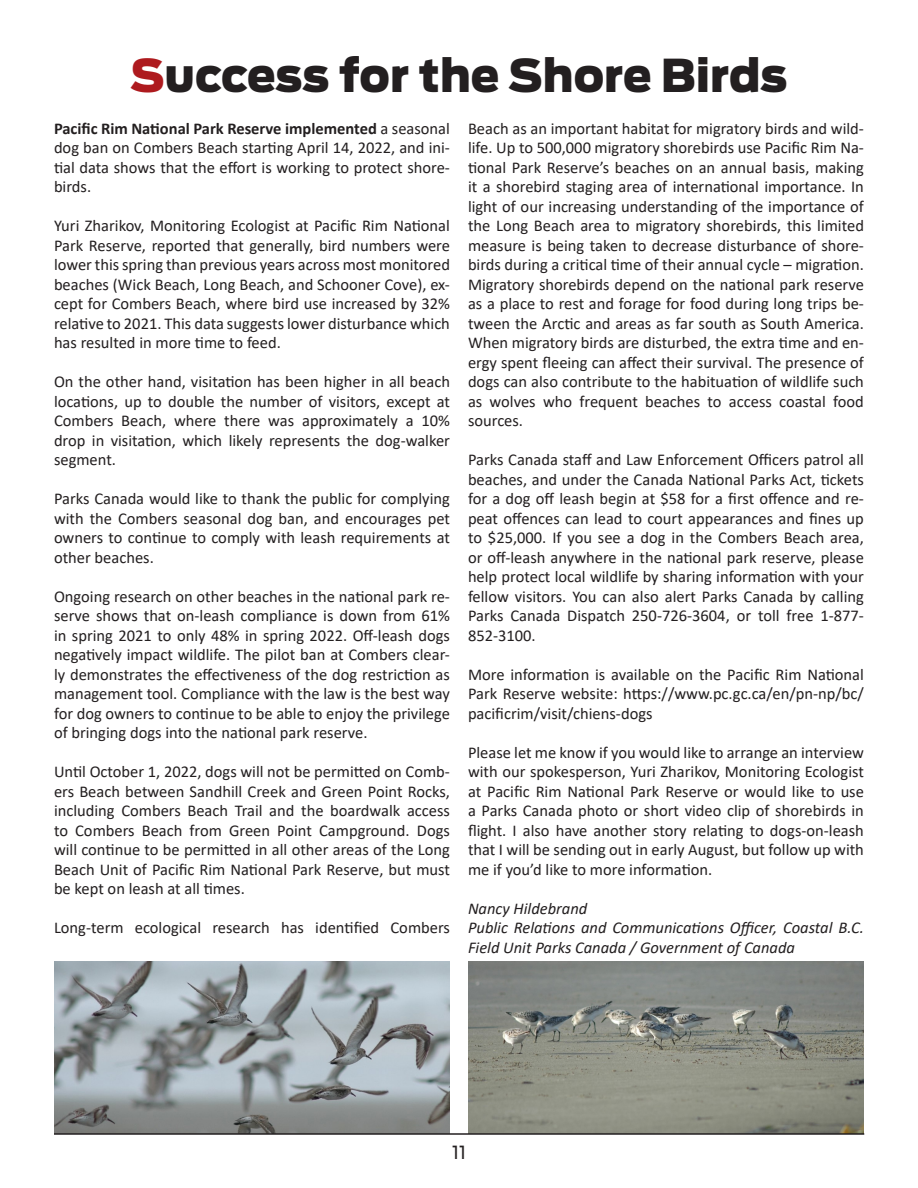
<style>
.page{position:relative;width:918px;height:1188px;background:#fff}
.page>*{position:absolute;margin:0;border:0;box-sizing:border-box;transform-origin:0 0}
.t1{font:900 45px "Antenna";color:#231f20}
.t2{font:18px "Antenna";color:#231f20}
.t3{font:16.5px/19.5px "Calibri";color:#231f20;text-align:justify}
.t4{font:italic 16.5px/19.5px "Calibri";color:#231f20}
.s1{color:#ae1a1e}
.s2{font-weight:700}
</style>
<div class="page">
<img style="left:54px;top:961px;width:396px;height:172px">
<img style="left:468px;top:961px;width:396px;height:172px">
<hr style="left:54px;top:1133px;width:810px;height:2px;background:#231f20">
<p class="t1" style="left:131px;top:49px;width:658px"><span class="s1">S</span>uccess for the Shore Birds</p>
<p class="t3" style="left:54px;top:118px;width:397px"><span class="s2">Pacific Rim National Park Reserve implemented</span> a seasonal dog ban on Combers Beach starting April 14, 2022, and ini&shy;tial data shows that the effort is working to protect shore&shy;birds.</p>
<p class="t3" style="left:54px;top:216px;width:398px">Yuri Zharikov, Monitoring Ecologist at Pacific Rim National Park Reserve, reported that generally, bird numbers were lower this spring than previous years across most monitored beaches (Wick Beach, Long Beach, and Schooner Cove), ex&shy;cept for Combers Beach, where bird use increased by 32% relative to 2021. This data suggests lower disturbance which has resulted in more time to feed.</p>
<p class="t3" style="left:54px;top:372px;width:398px">On the other hand, visitation has been higher in all beach locations, up to double the number of visitors, except at Combers Beach, where there was approximately a 10% drop in visitation, which likely represents the dog-walker segment.</p>
<p class="t3" style="left:54px;top:489px;width:397px">Parks Canada would like to thank the public for complying with the Combers seasonal dog ban, and encourages pet owners to continue to comply with leash requirements at other beaches.</p>
<p class="t3" style="left:54px;top:586px;width:398px">Ongoing research on other beaches in the national park re&shy;serve shows that on-leash compliance is down from 61% in spring 2021 to only 48% in spring 2022. Off-leash dogs negatively impact wildlife. The pilot ban at Combers clear&shy;ly demonstrates the effectiveness of the dog restriction as management tool. Compliance with the law is the best way for dog owners to continue to be able to enjoy the privilege of bringing dogs into the national park reserve.</p>
<p class="t3" style="left:54px;top:762px;width:398px">Until October 1, 2022, dogs will not be permitted on Comb&shy;ers Beach between Sandhill Creek and Green Point Rocks, including Combers Beach Trail and the boardwalk access to Combers Beach from Green Point Campground. Dogs will continue to be permitted in all other areas of the Long Beach Unit of Pacific Rim National Park Reserve, but must be kept on leash at all times.</p>
<p class="t3" style="left:54px;top:918px;width:397px">Long-term ecological research has identified Combers</p>
<p class="t3" style="left:468px;top:118px;width:398px">Beach as an important habitat for migratory birds and wild&shy;life. Up to 500,000 migratory shorebirds use Pacific Rim Na&shy;tional Park Reserve’s beaches on an annual basis, making it a shorebird staging area of international importance. In light of our increasing understanding of the importance of the Long Beach area to migratory shorebirds, this limited measure is being taken to decrease disturbance of shore&shy;birds during a critical time of their annual cycle – migration.<br>Migratory shorebirds depend on the national park reserve as a place to rest and forage for food during long trips be&shy;tween the Arctic and areas as far south as South America.<br>When migratory birds are disturbed, the extra time and en&shy;ergy spent fleeing can affect their survival. The presence of dogs can also contribute to the habituation of wildlife such as wolves who frequent beaches to access coastal food sources.</p>
<p class="t3" style="left:468px;top:450px;width:398px">Parks Canada staff and Law Enforcement Officers patrol all beaches, and under the Canada National Parks Act, tickets for a dog off leash begin at $58 for a first offence and re&shy;peat offences can lead to court appearances and fines up to $25,000. If you see a dog in the Combers Beach area, or off-leash anywhere in the national park reserve, please help protect local wildlife by sharing information with your fellow visitors. You can also alert Parks Canada by calling Parks Canada Dispatch 250-726-3604, or toll free 1-877- 852-3100.</p>
<p class="t3" style="left:468px;top:664px;width:397px">More information is available on the Pacific Rim National Park Reserve website: https://www.pc.gc.ca/en/pn-np/bc/ pacificrim/visit/chiens-dogs</p>
<p class="t3" style="left:468px;top:742px;width:398px">Please let me know if you would like to arrange an interview with our spokesperson, Yuri Zharikov, Monitoring Ecologist at Pacific Rim National Park Reserve or would like to use a Parks Canada photo or short video clip of shorebirds in flight. I also have another story relating to dogs-on-leash that I will be sending out in early August, but follow up with me if you’d like to more information.</p>
<p class="t4" style="left:468px;top:898px;width:121px">Nancy Hildebrand</p>
<p class="t4" style="left:468px;top:917px;width:397px">Public Relations and Communications Officer, Coastal B.C.<br>Field Unit Parks Canada / Government of Canada</p>
<p class="t2" style="left:452px;top:1142px;width:15px">11</p>
</div>
